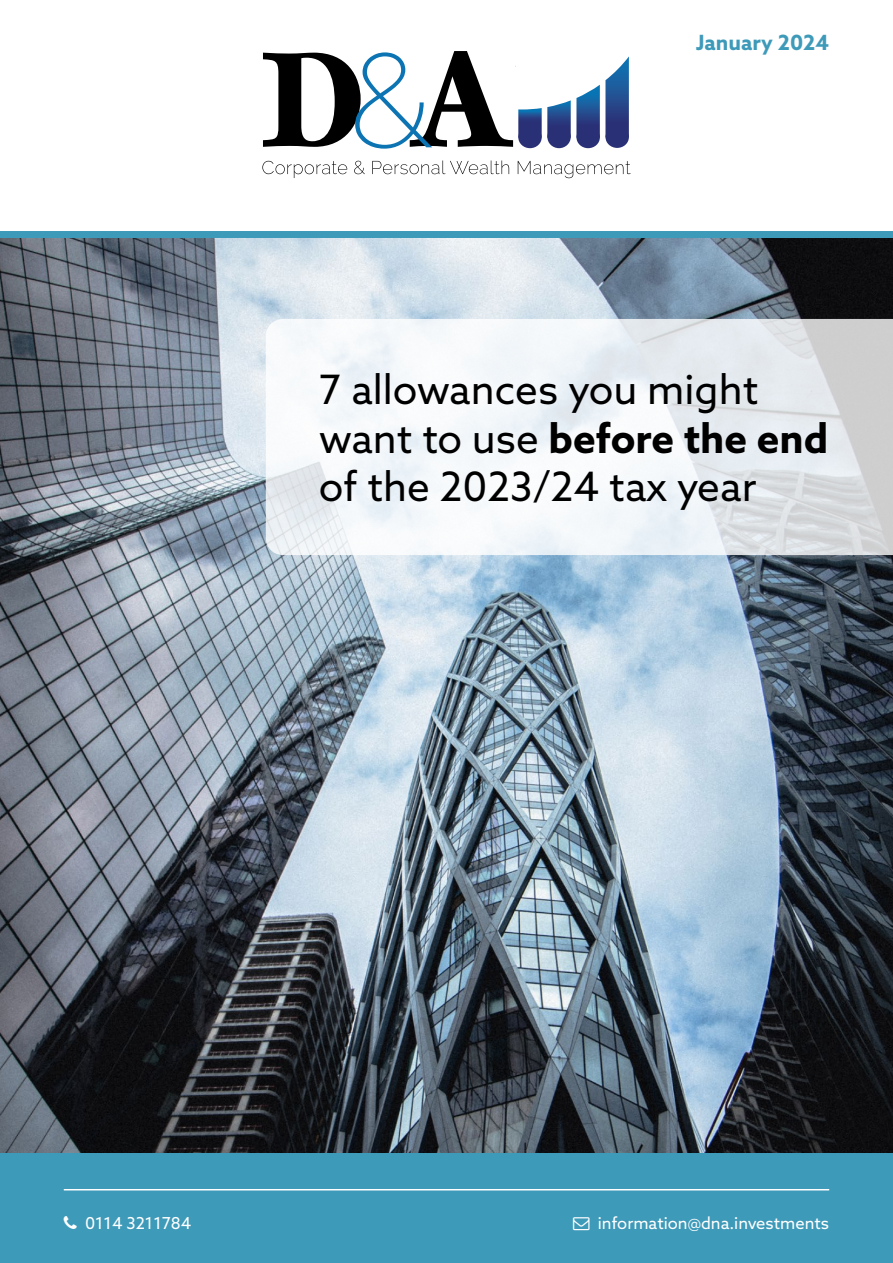
<style>
.page{position:relative;width:893px;height:1263px;background:#fff}
.page>*{position:absolute;margin:0;border:0;box-sizing:border-box;transform-origin:0 0}
.t1{font:40.5px/48.6px "Azo Sans";color:#000}
.t2{font:700 21px "Azo Sans";color:#3e9ab9}
.t3{font:16.5px "Azo Sans";color:#fff}
.s1{font-weight:700}
</style>
<div class="page">
<img style="left:0;top:238px;width:893px;height:915px">
<div style="left:0;top:1153px;width:893px;height:110px;background:#3e9ab9"></div>
<svg style="left:266px;top:319px;width:627px;height:236px"></svg>
<hr style="left:64px;top:1189px;width:765px;height:1px;background:#fff">
<div style="left:0;top:232px;width:893px;height:6px;background:#3e9ab9"></div>
<svg style="left:262px;top:161px;width:85px;height:17px"></svg>
<svg style="left:354px;top:161px;width:11px;height:13px"></svg>
<svg style="left:372px;top:161px;width:137px;height:13px"></svg>
<svg style="left:518px;top:161px;width:113px;height:17px"></svg>
<svg style="left:263px;top:51px;width:366px;height:98px"></svg>
<p class="t2" style="left:696px;top:29px;width:135px">January 2024</p>
<p class="t1" style="left:319px;top:365px;width:511px">7 allowances you might want to use <span class="s1">before the end </span>of the 2023/24 tax year</p>
<p class="t3" style="left:85px;top:1212px;width:108px">0114 3211784</p>
<p class="t3" style="left:598px;top:1212px;width:233px">information@dna.investments</p>
</div>
